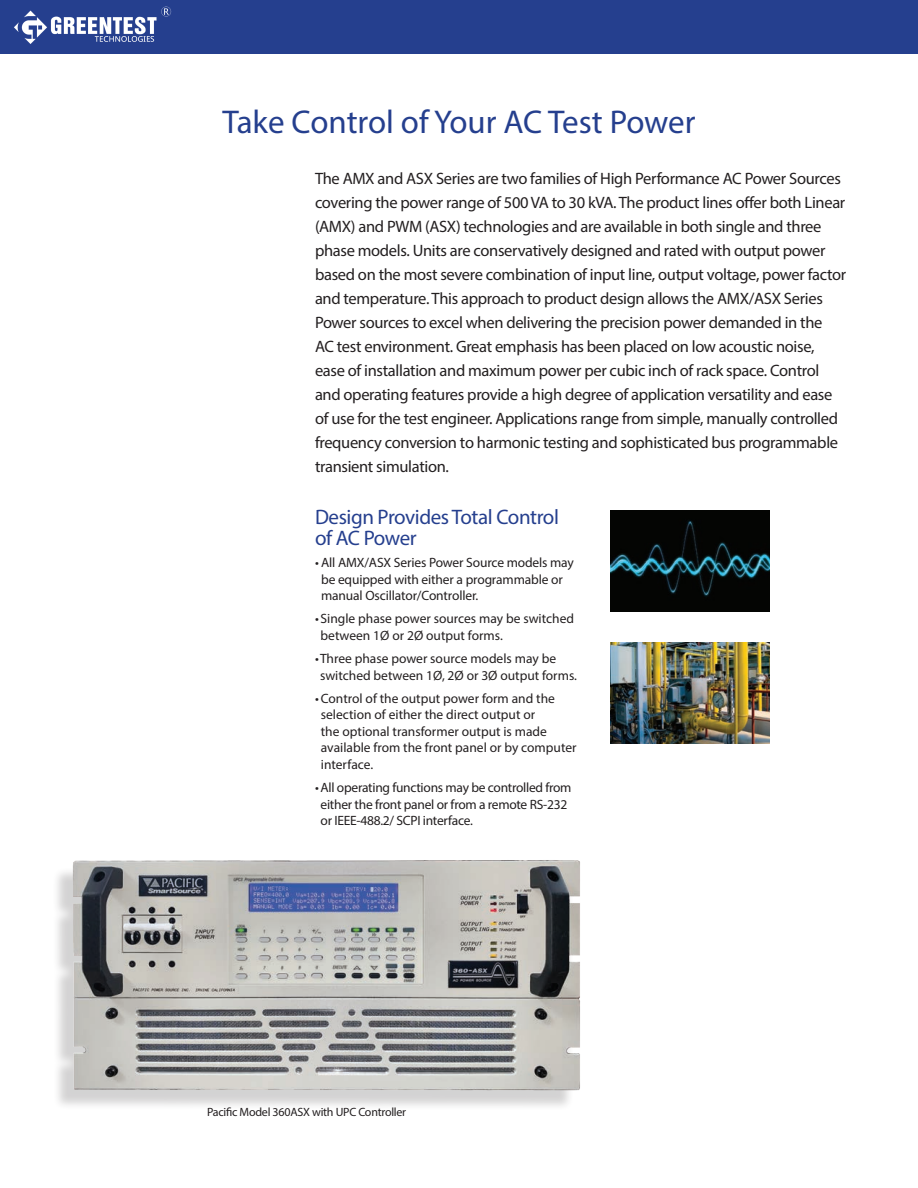
<style>
.page{position:relative;width:918px;height:1188px;background:#fff}
.page>*{position:absolute;margin:0;border:0;box-sizing:border-box;transform-origin:0 0}
.t1{font:33px "Myriad Pro";color:#253f8e}
.Subhead1{font:21px/21px "Myriad Pro";letter-spacing:-.02em;color:#253f8e}
.Intro{font:16.5px/24px "Myriad Pro";letter-spacing:-.02em;color:#231f20}
.Bullets{font:13.5px/16.5px "Myriad Pro";letter-spacing:-.005em;color:#231f20}
.t2{font:12px "Myriad Pro";letter-spacing:-.02em;color:#231f20}
</style>
<div class="page">
<div style="left:0;top:0;width:918px;height:54px;background:#253f8e"></div>
<img style="left:610px;top:510px;width:160px;height:101px">
<img style="left:610px;top:643px;width:160px;height:100px">
<div style="left:52px;top:866px;width:522px;height:245px;background:#231f20;opacity:.2"></div>
<img style="left:67px;top:860px;width:513px;height:238px">
<img style="left:14px;top:6px;width:158px;height:38px">
<p class="t1" style="left:222px;top:101px;width:475px">Take Control of Your AC Test Power</p>
<p class="Intro" style="left:315px;top:166px;width:533px">The AMX and ASX Series are two families of High Performance AC Power Sources covering the power range of 500 VA to 30 kVA. The product lines offer both Linear (AMX) and PWM (ASX) technologies and are available in both single and three phase models. Units are conservatively designed and rated with output power based on the most severe combination of input line, output voltage, power factor and temperature. This approach to product design allows the AMX/ASX Series Power sources to excel when delivering the precision power demanded in the<br>AC test environment. Great emphasis has been placed on low acoustic noise, ease of installation and maximum power per cubic inch of rack space. Control and operating features provide a high degree of application versatility and ease of use for the test engineer. Applications range from simple, manually controlled frequency conversion to harmonic testing and sophisticated bus programmable transient simulation.</p>
<p class="Subhead1" style="left:315px;top:506px;width:246px">Design Provides Total Control of AC Power</p>
<p class="Bullets" style="left:321px;top:554px;width:254px;text-indent:-6px">• All AMX/ASX Series Power Source models may be equipped with either a programmable or manual Oscillator/Controller.</p>
<p class="Bullets" style="left:321px;top:610px;width:255px;text-indent:-6px">• Single phase power sources may be switched between 1Ø or 2Ø output forms.</p>
<p class="Bullets" style="left:320px;top:650px;width:258px;text-indent:-5px">• Three phase power source models may be switched between 1Ø, 2Ø or 3Ø output forms.</p>
<p class="Bullets" style="left:321px;top:690px;width:257px;text-indent:-6px">• Control of the output power form and the selection of either the direct output or<br>the optional transformer output is made available from the front panel or by computer interface.</p>
<p class="Bullets" style="left:321px;top:779px;width:252px;text-indent:-6px">• All operating functions may be controlled from either the front panel or from a remote RS-232 or IEEE-488.2/ SCPI interface.</p>
<p class="t2" style="left:207px;top:1105px;width:201px">Pacific Model 360ASX with UPC Controller</p>
</div>
